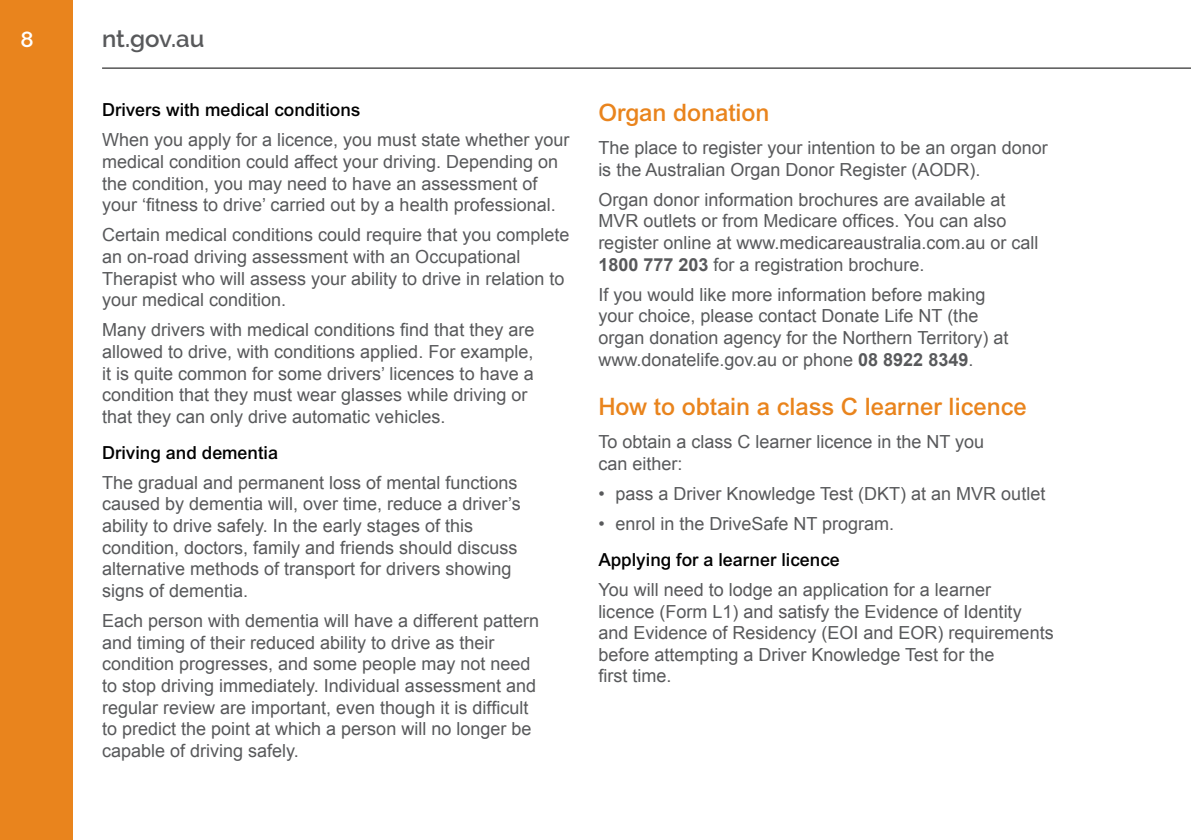
<style>
.page{position:relative;width:1191px;height:840px;background:#fff}
.page>*{position:absolute;margin:0;border:0;box-sizing:border-box;transform-origin:0 0}
.t1{font:500 24px "Arial";color:#e9841d}
.t2{font:600 24px "Raleway";color:#58595b}
.t3{font:600 22px "Raleway";color:#fff}
.t4{font:18px/21.6px "Arial";color:#58595b}
.t5{font:500 18px "Arial";color:#000}
.s1{font-weight:700}
</style>
<div class="page">
<div style="left:0;top:0;width:73px;height:839px;background:#e9841d"></div>
<hr style="left:102px;top:68px;width:1089px;height:1px;background:#000">
<p class="t3" style="left:20px;top:27px;width:15px">8</p>
<h1 class="t2" style="left:102px;top:25px;width:104px">nt.gov.au</h1>
<p class="t5" style="left:102px;top:99px;width:260px">Drivers with medical conditions</p>
<p class="t4" style="left:102px;top:129px;width:469px">When you apply for a licence, you must state whether your medical condition could affect your driving. Depending on the condition, you may need to have an assessment of your ‘fitness to drive’ carried out by a health professional.</p>
<p class="t4" style="left:102px;top:224px;width:469px">Certain medical conditions could require that you complete an on-road driving assessment with an Occupational Therapist who will assess your ability to drive in relation to your medical condition.</p>
<p class="t4" style="left:102px;top:319px;width:434px">Many drivers with medical conditions find that they are allowed to drive, with conditions applied. For example, it is quite common for some drivers’ licences to have a condition that they must wear glasses while driving or that they can only drive automatic vehicles.</p>
<p class="t5" style="left:102px;top:441px;width:177px">Driving and dementia</p>
<p class="t4" style="left:102px;top:471px;width:420px">The gradual and permanent loss of mental functions caused by dementia will, over time, reduce a driver’s ability to drive safely. In the early stages of this condition, doctors, family and friends should discuss alternative methods of transport for drivers showing signs of dementia.</p>
<p class="t4" style="left:102px;top:609px;width:438px">Each person with dementia will have a different pattern and timing of their reduced ability to drive as their condition progresses, and some people may not need to stop driving immediately. Individual assessment and regular review are important, even though it is difficult to predict the point at which a person will no longer be capable of driving safely.</p>
<h1 class="t1" style="left:598px;top:98px;width:173px">Organ donation</h1>
<p class="t4" style="left:598px;top:137px;width:451px">The place to register your intention to be an organ donor is the Australian Organ Donor Register (AODR).</p>
<p class="t4" style="left:598px;top:188px;width:442px">Organ donor information brochures are available at MVR outlets or from Medicare offices. You can also register online at www.medicareaustralia.com.au or call <span class="s1">1800 777 203</span> for a registration brochure.</p>
<p class="t4" style="left:598px;top:283px;width:411px">If you would like more information before making your choice, please contact Donate Life NT (the organ donation agency for the Northern Territory) at www.donatelife.gov.au or phone <span class="s1">08 8922 8349</span>.</p>
<h1 class="t1" style="left:598px;top:392px;width:430px">How to obtain a class C learner licence</h1>
<p class="t4" style="left:598px;top:431px;width:387px">To obtain a class C learner licence in the NT you can either:</p>
<p class="t4" style="left:598px;top:482px;width:448px">• pass a Driver Knowledge Test (DKT) at an MVR outlet</p>
<p class="t4" style="left:598px;top:512px;width:297px">• enrol in the DriveSafe NT program.</p>
<p class="t5" style="left:598px;top:548px;width:243px">Applying for a learner licence</p>
<p class="t4" style="left:598px;top:578px;width:457px">You will need to lodge an application for a learner<br>licence (Form L1) and satisfy the Evidence of Identity and Evidence of Residency (EOI and EOR) requirements before attempting a Driver Knowledge Test for the<br>first time.</p>
</div>
